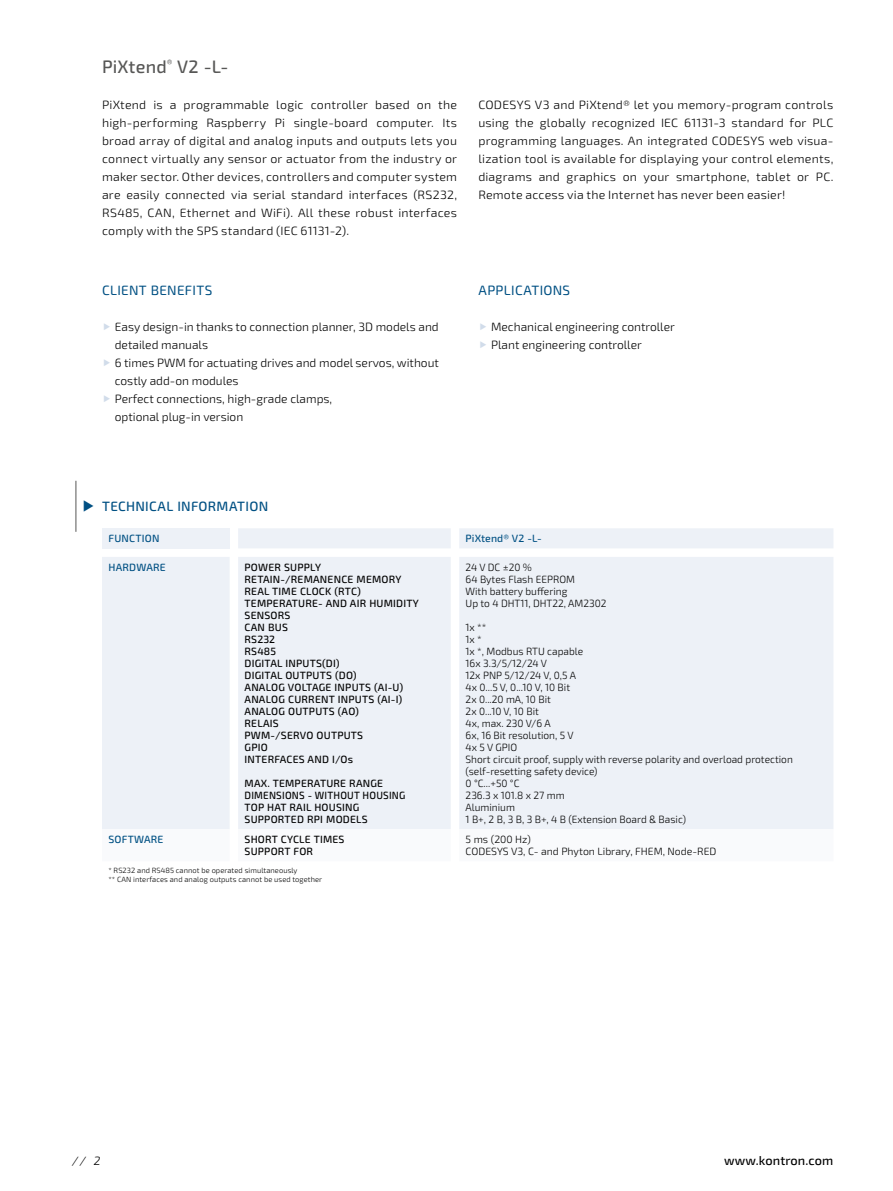
<style>
.page{position:relative;width:893px;height:1191px;background:#fff}
.page>*{position:absolute;margin:0;border:0;box-sizing:border-box;transform-origin:0 0}
.t1{font:500 18px "Sn T";letter-spacing:.01em;color:#575756}
.t2{font:13.5px "Sn T";letter-spacing:.02em;color:#005083}
.t3{font:500 13.5px "Sn T";letter-spacing:.02em;color:#005083}
.t4{font:500 12.75px "Sn T";letter-spacing:.01em;color:#000}
.t5{font:300 12px/18px "Sn T";color:#000}
.t6{font:italic 300 12px "Sn T";color:#000}
.t7{font:300 10.5px/12px "Sn T";color:#000}
.t8{font:500 10.5px/12px "Sn T";letter-spacing:.02em;color:#000}
.t9{font:500 10.5px "Sn T";letter-spacing:.02em;color:#005083}
.t10{font:300 7.5px/9px "Sn T";letter-spacing:.01em;color:#000}
</style>
<div class="page">
<hr style="left:76px;top:481px;width:1px;height:51px;background:#575756">
<div style="left:102px;top:528px;width:731px;height:301px;background:#edf1f7"></div>
<h1 class="t1" style="left:102px;top:56px;width:128px">PiXtend<sup>®</sup> V2 -L-</h1>
<p class="t5" style="left:102px;top:96px;width:357px;text-align:justify">PiXtend is a programmable logic controller based on the high-performing Raspberry Pi single-board computer. Its broad array of digital and analog inputs and outputs lets you connect virtually any sensor or actuator from the industry or maker sector. Other devices, controllers and computer system are easily connected via serial standard interfaces (RS232, RS485, CAN, Ethernet and WiFi). All these robust interfaces comply with the SPS standard (IEC 61131-2).</p>
<p class="t5" style="left:478px;top:96px;width:357px;text-align:justify">CODESYS V3 and PiXtend® let you memory-program controls using the globally recognized IEC 61131-3 standard for PLC programming languages. An integrated CODESYS web visua&shy;lization tool is available for displaying your control elements, diagrams and graphics on your smartphone, tablet or PC.<br>Remote access via the Internet has never been easier!</p>
<p class="t2" style="left:102px;top:282px;width:112px">CLIENT BENEFITS</p>
<p class="t5" style="left:115px;top:318px;width:326px">Easy design-in thanks to connection planner, 3D models and detailed manuals<br>6 times PWM for actuating drives and model servos, without costly add-on modules<br>Perfect connections, high-grade clamps,<br>optional plug-in version</p>
<p class="t3" style="left:102px;top:498px;width:168px">TECHNICAL INFORMATION</p>
<p class="t2" style="left:478px;top:282px;width:93px">APPLICATIONS</p>
<p class="t5" style="left:491px;top:318px;width:185px">Mechanical engineering controller<br>Plant engineering controller</p>
<p class="t9" style="left:108px;top:532px;width:52px">FUNCTION</p>
<p class="t9" style="left:466px;top:532px;width:78px">PiXtend® V2 -L-</p>
<p class="t9" style="left:108px;top:561px;width:59px">HARDWARE</p>
<p class="t8" style="left:245px;top:561px;width:176px">POWER SUPPLY<br>RETAIN-/REMANENCE MEMORY<br>REAL TIME CLOCK (RTC)<br>TEMPERATURE- AND AIR HUMIDITY<br>SENSORS<br>CAN BUS<br>RS232<br>RS485<br>DIGITAL INPUTS(DI)<br>DIGITAL OUTPUTS (DO)<br>ANALOG VOLTAGE INPUTS (AI-U)<br>ANALOG CURRENT INPUTS (AI-I)<br>ANALOG OUTPUTS (AO)<br>RELAIS<br>PWM-/SERVO OUTPUTS<br>GPIO<br>INTERFACES AND I/Os</p>
<p class="t8" style="left:245px;top:777px;width:162px">MAX. TEMPERATURE RANGE<br>DIMENSIONS - WITHOUT HOUSING<br>TOP HAT RAIL HOUSING<br>SUPPORTED RPI MODELS</p>
<p class="t7" style="left:466px;top:561px;width:142px">24 V DC ±20 %<br>64 Bytes Flash EEPROM<br>With battery buffering<br>Up to 4 DHT11, DHT22, AM2302</p>
<p class="t7" style="left:466px;top:621px;width:329px">1x **<br>1x *<br>1x *, Modbus RTU capable<br>16x 3.3/5/12/24 V<br>12x PNP 5/12/24 V, 0,5 A<br>4x 0...5 V, 0...10 V, 10 Bit<br>2x 0...20 mA, 10 Bit<br>2x 0...10 V, 10 Bit<br>4x, max. 230 V/6 A<br>6x, 16 Bit resolution, 5 V<br>4x 5 V GPIO<br>Short circuit proof, supply with reverse polarity and overload protection (self-resetting safety device)<br>0 °C...+50 °C<br>236.3 x 101.8 x 27 mm<br>Aluminium<br>1 B+, 2 B, 3 B, 3 B+, 4 B (Extension Board &amp; Basic)</p>
<p class="t9" style="left:108px;top:833px;width:56px">SOFTWARE</p>
<p class="t8" style="left:245px;top:833px;width:101px">SHORT CYCLE TIMES<br>SUPPORT FOR</p>
<p class="t7" style="left:466px;top:833px;width:252px">5 ms (200 Hz)<br>CODESYS V3, C- and Phyton Library, FHEM, Node-RED</p>
<p class="t10" style="left:108px;top:866px;width:215px">* RS232 and RS485 cannot be operated simultaneously<br>** CAN interfaces and analog outputs cannot be used together</p>
<p class="t6" style="left:72px;top:1153px;width:30px">// 2</p>
<p class="t4" style="left:724px;top:1153px;width:111px">www.kontron.com</p>
</div>
